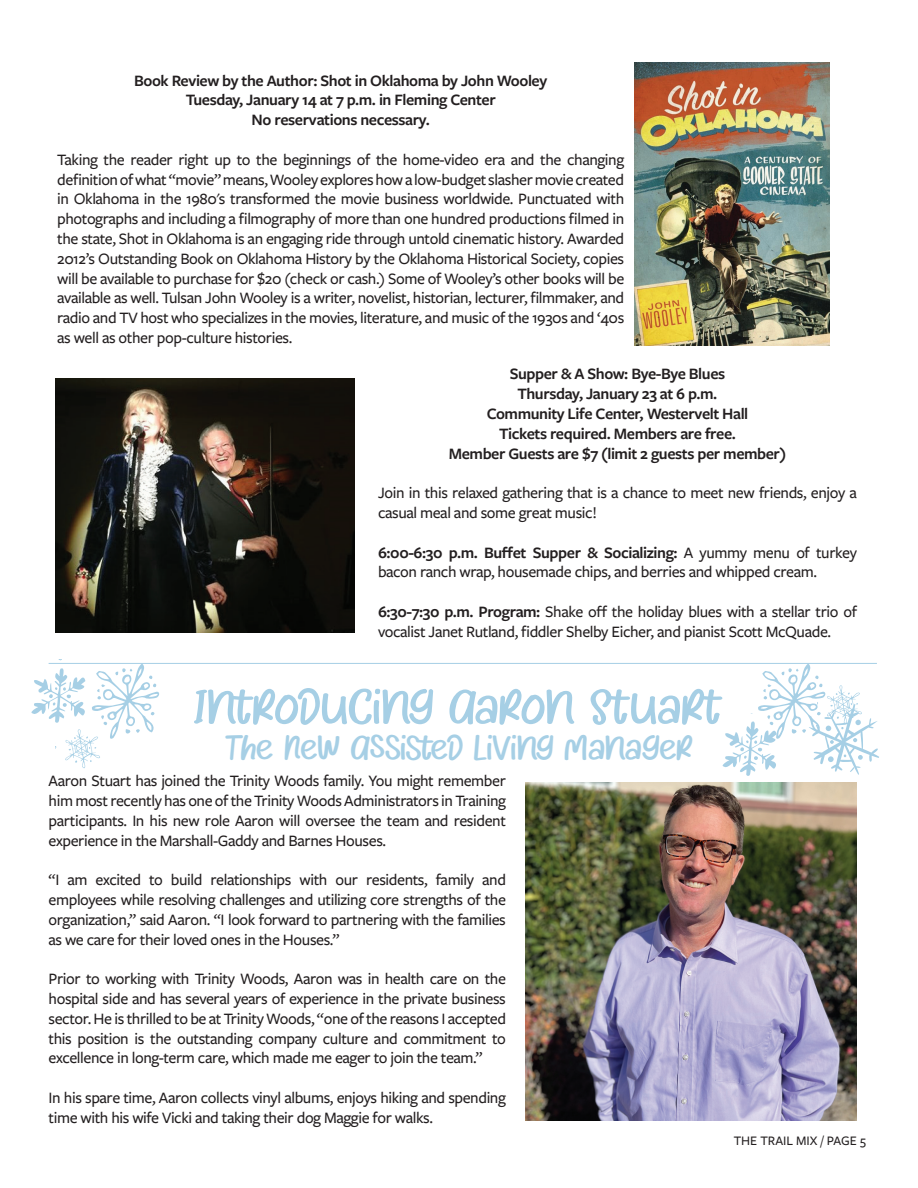
<style>
.page{position:relative;width:918px;height:1188px;background:#fff}
.page>*{position:absolute;margin:0;border:0;box-sizing:border-box;transform-origin:0 0}
.t1{font:51px "Yello Lemon";color:#a6cfe5}
.t2{font:36px "Yello Lemon";color:#a6cfe5}
.t3{font:500 16.5px/19.8px "Freight Sans Pro";letter-spacing:-.025em;color:#231f20;text-align:justify}
.t4{font:600 16.5px/19.8px "Freight Sans Pro";letter-spacing:-.025em;color:#231f20;text-align:center}
.t5{font:500 13.5px "Freight Sans Pro";color:#231f20}
.s1{font-weight:600}
</style>
<div class="page">
<img style="left:635px;top:63px;width:194px;height:283px">
<img style="left:56px;top:379px;width:299px;height:254px">
<hr style="left:49px;top:663px;width:828px;height:1px;background:#a6cfe5">
<img style="left:525px;top:782px;width:332px;height:338px">
<svg style="left:31px;top:660px;width:128px;height:108px"></svg>
<svg style="left:723px;top:664px;width:156px;height:112px"></svg>
<p class="t4" style="left:134px;top:70px;width:415px">Book Review by the Author: Shot in Oklahoma by John Wooley<br>Tuesday, January 14 at 7 p.m. in Fleming Center<br>No reservations necessary.</p>
<p class="t3" style="left:57px;top:149px;width:569px">Taking the reader right up to the beginnings of the home-video era and the changing definition of what “movie” means, Wooley explores how a low-budget slasher movie created in Oklahoma in the 1980's transformed the movie business worldwide. Punctuated with photographs and including a filmography of more than one hundred productions filmed in the state, Shot in Oklahoma is an engaging ride through untold cinematic history. Awarded 2012’s Outstanding Book on Oklahoma History by the Oklahoma Historical Society, copies will be available to purchase for $20 (check or cash.) Some of Wooley’s other books will be available as well. Tulsan John Wooley is a writer, novelist, historian, lecturer, filmmaker, and radio and TV host who specializes in the movies, literature, and music of the 1930s and ‘40s as well as other pop-culture histories.</p>
<p class="t4" style="left:449px;top:364px;width:339px">Supper &amp; A Show: Bye-Bye Blues<br>Thursday, January 23 at 6 p.m.<br>Community Life Center, Westervelt Hall<br>Tickets required. Members are free.<br>Member Guests are $7 (limit 2 guests per member)</p>
<p class="t3" style="left:378px;top:482px;width:480px">Join in this relaxed gathering that is a chance to meet new friends, enjoy a casual meal and some great music!</p>
<p class="t3" style="left:378px;top:542px;width:481px"><span class="s1">6:00-6:30 p.m. Buffet Supper &amp; Socializing:</span> A yummy menu of turkey bacon ranch wrap, housemade chips, and berries and whipped cream.</p>
<p class="t3" style="left:378px;top:601px;width:480px"><span class="s1">6:30-7:30 p.m. Program:</span> Shake off the holiday blues with a stellar trio of vocalist Janet Rutland, fiddler Shelby Eicher, and pianist Scott McQuade.</p>
<h1 class="t1" style="left:194px;top:681px;width:531px">INTRODUCING AARON STUART</h1>
<h2 class="t2" style="left:225px;top:730px;width:469px">THE NEW ASSISTED LIVING MANAGER</h2>
<p class="t3" style="left:49px;top:770px;width:459px">Aaron Stuart has joined the Trinity Woods family. You might remember him most recently has one of the Trinity Woods Administrators in Training participants. In his new role Aaron will oversee the team and resident experience in the Marshall-Gaddy and Barnes Houses.</p>
<p class="t3" style="left:49px;top:869px;width:459px">“I am excited to build relationships with our residents, family and employees while resolving challenges and utilizing core strengths of the organization,” said Aaron. “I look forward to partnering with the families as we care for their loved ones in the Houses.”</p>
<p class="t3" style="left:49px;top:968px;width:459px">Prior to working with Trinity Woods, Aaron was in health care on the hospital side and has several years of experience in the private business sector. He is thrilled to be at Trinity Woods, “one of the reasons I accepted this position is the outstanding company culture and commitment to excellence in long-term care, which made me eager to join the team.”</p>
<p class="t3" style="left:49px;top:1087px;width:459px">In his spare time, Aaron collects vinyl albums, enjoys hiking and spending time with his wife Vicki and taking their dog Maggie for walks.</p>
<p class="t5" style="left:734px;top:1131px;width:134px">THE TRAIL MIX / PAGE 5</p>
</div>
